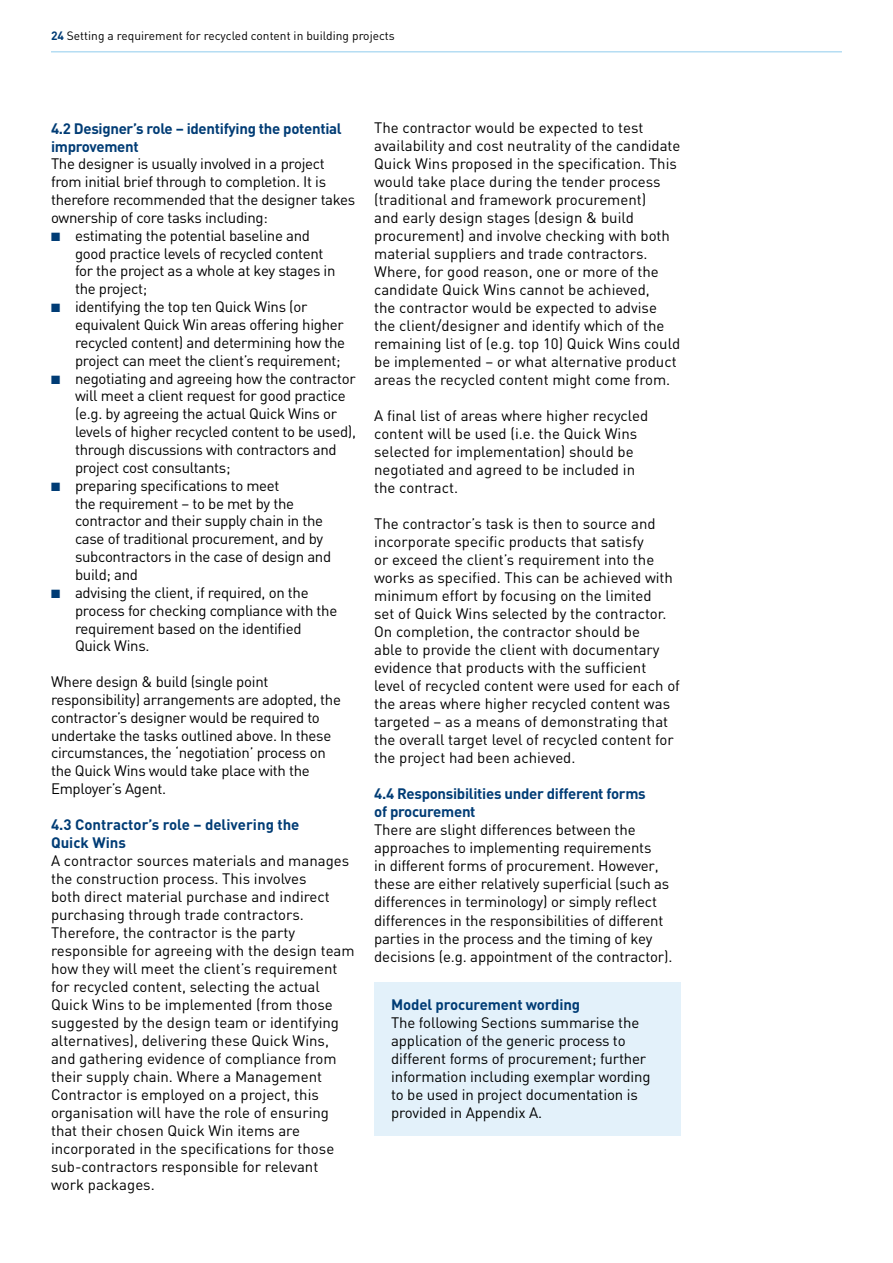
<style>
.page{position:relative;width:893px;height:1263px;background:#fff}
.page>*{position:absolute;margin:0;border:0;box-sizing:border-box;transform-origin:0 0}
.t1{font:15px/18px "DIN";letter-spacing:-.01em;color:#000}
.t2{font:700 15px/18px "DIN";letter-spacing:-.02em;color:#003c75}
.t3{font:700 15px/18px "DIN";color:#003c75}
.t4{font:12px "DIN";color:#000}
.s1{font-weight:700;color:#003c75}
.s2{color:#003c75}
</style>
<div class="page">
<hr style="left:51px;top:51px;width:791px;height:2px;background:#b5ddf3">
<div style="left:374px;top:981px;width:306px;height:154px;background:#e3f1fa"></div>
<p class="t4" style="left:51px;top:28px;width:345px"><span class="s1">24</span> Setting a requirement for recycled content in building projects</p>
<p class="t2" style="left:51px;top:119px;width:292px">4.2 Designer’s role – identifying the potential improvement</p>
<p class="t1" style="left:51px;top:155px;width:306px">The designer is usually involved in a project from initial brief through to completion. It is therefore recommended that the designer takes ownership of core tasks including:</p>
<p class="t1" style="left:75px;top:226px;width:262px;text-indent:-24px"><span class="s2">■</span> estimating the potential baseline and good practice levels of recycled content for the project as a whole at key stages in the project;</p>
<p class="t1" style="left:75px;top:298px;width:272px;text-indent:-24px"><span class="s2">■</span> identifying the top ten Quick Wins (or equivalent Quick Win areas offering higher recycled content) and determining how the project can meet the client’s requirement;</p>
<p class="t1" style="left:75px;top:369px;width:282px;text-indent:-24px"><span class="s2">■</span> negotiating and agreeing how the contractor will meet a client request for good practice (e.g. by agreeing the actual Quick Wins or levels of higher recycled content to be used), through discussions with contractors and project cost consultants;</p>
<p class="t1" style="left:75px;top:476px;width:258px;text-indent:-24px"><span class="s2">■</span> preparing specifications to meet<br>the requirement – to be met by the contractor and their supply chain in the case of traditional procurement, and by subcontractors in the case of design and build; and</p>
<p class="t1" style="left:75px;top:583px;width:264px;text-indent:-24px"><span class="s2">■</span> advising the client, if required, on the process for checking compliance with the requirement based on the identified<br>Quick Wins.</p>
<p class="t1" style="left:51px;top:672px;width:292px">Where design &amp; build (single point responsibility) arrangements are adopted, the contractor’s designer would be required to undertake the tasks outlined above. In these circumstances, the ‘negotiation’ process on the Quick Wins would take place with the Employer’s Agent.</p>
<p class="t3" style="left:51px;top:815px;width:250px">4.3 Contractor’s role – delivering the<br>Quick Wins</p>
<p class="t1" style="left:51px;top:851px;width:305px">A contractor sources materials and manages the construction process. This involves<br>both direct material purchase and indirect purchasing through trade contractors.<br>Therefore, the contractor is the party responsible for agreeing with the design team how they will meet the client’s requirement for recycled content, selecting the actual Quick Wins to be implemented (from those suggested by the design team or identifying alternatives), delivering these Quick Wins, and gathering evidence of compliance from their supply chain. Where a Management Contractor is employed on a project, this organisation will have the role of ensuring that their chosen Quick Win items are incorporated in the specifications for those sub-contractors responsible for relevant work packages.</p>
<p class="t1" style="left:374px;top:119px;width:308px">The contractor would be expected to test availability and cost neutrality of the candidate Quick Wins proposed in the specification. This would take place during the tender process (traditional and framework procurement)<br>and early design stages (design &amp; build procurement) and involve checking with both material suppliers and trade contractors.<br>Where, for good reason, one or more of the candidate Quick Wins cannot be achieved,<br>the contractor would be expected to advise the client/designer and identify which of the remaining list of (e.g. top 10) Quick Wins could be implemented – or what alternative product areas the recycled content might come from.</p>
<p class="t1" style="left:374px;top:407px;width:275px">A final list of areas where higher recycled content will be used (i.e. the Quick Wins selected for implementation) should be negotiated and agreed to be included in the contract.</p>
<p class="t1" style="left:374px;top:515px;width:307px">The contractor’s task is then to source and incorporate specific products that satisfy<br>or exceed the client’s requirement into the works as specified. This can be achieved with minimum effort by focusing on the limited<br>set of Quick Wins selected by the contractor.<br>On completion, the contractor should be<br>able to provide the client with documentary evidence that products with the sufficient level of recycled content were used for each of the areas where higher recycled content was targeted – as a means of demonstrating that the overall target level of recycled content for the project had been achieved.</p>
<p class="t2" style="left:374px;top:784px;width:273px">4.4 Responsibilities under different forms of procurement</p>
<p class="t1" style="left:374px;top:821px;width:300px">There are slight differences between the approaches to implementing requirements<br>in different forms of procurement. However, these are either relatively superficial (such as differences in terminology) or simply reflect differences in the responsibilities of different parties in the process and the timing of key decisions (e.g. appointment of the contractor).</p>
<p class="t2" style="left:391px;top:995px;width:190px">Model procurement wording</p>
<p class="t1" style="left:391px;top:1013px;width:261px">The following Sections summarise the application of the generic process to different forms of procurement; further information including exemplar wording to be used in project documentation is provided in Appendix A.</p>
</div>
